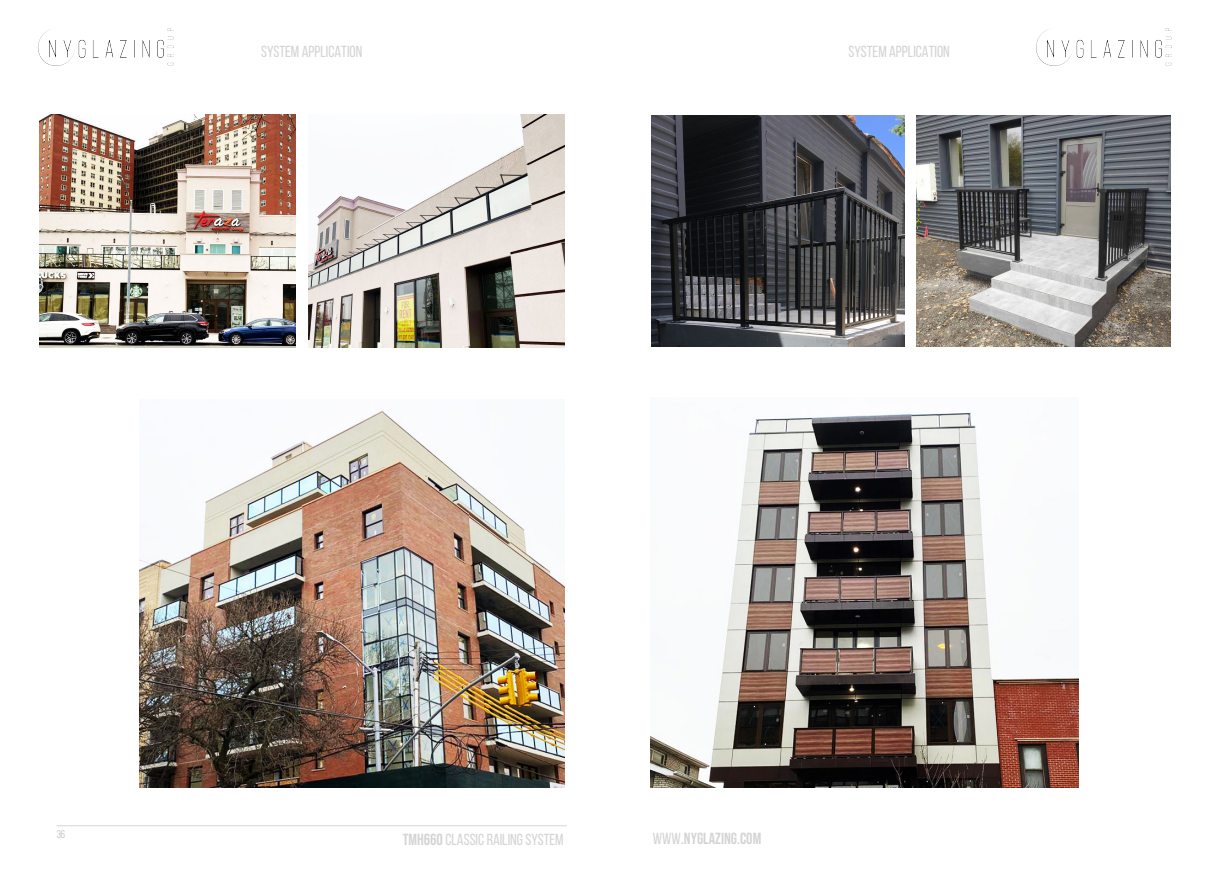
<style>
.page{position:relative;width:1219px;height:871px;background:#fff}
.page>*{position:absolute;margin:0;border:0;box-sizing:border-box;transform-origin:0 0}
.Абзац_24{font:16px "Bebas Neue";color:#d4d4d4}
.t1{font:16px "Bebas Neue";color:#d4d4d4}
.t2{font:11px "Bebas Neue";color:#b0b1b5}
.s1{font-style:inherit}
</style>
<div class="page">
<hr style="left:57px;top:825px;width:510px;height:1px;background:#d4d4d4">
<img style="left:651px;top:116px;width:254px;height:230px">
<img style="left:917px;top:116px;width:253px;height:230px">
<img style="left:139px;top:410px;width:426px;height:376px">
<img style="left:651px;top:412px;width:427px;height:374px">
<img style="left:40px;top:115px;width:255px;height:232px">
<img style="left:309px;top:115px;width:256px;height:232px">
<img style="left:1036px;top:29px;width:135px;height:36px">
<img style="left:39px;top:29px;width:135px;height:36px">
<p class="Абзац_24" style="left:261px;top:43px;width:103px">SYSTEM APPLICATION</p>
<p class="Абзац_24" style="left:849px;top:43px;width:103px">SYSTEM APPLICATION</p>
<p class="t2" style="left:57px;top:827px;width:10px">36</p>
<p class="Абзац_24" style="left:403px;top:830px;width:162px"><span class="s1">TMH660</span> CLASSIC RAILING SYSTEM</p>
<p class="t1" style="left:653px;top:829px;width:110px"><span class="s1">WWW</span>.NYGLAZING.COM</p>
</div>
